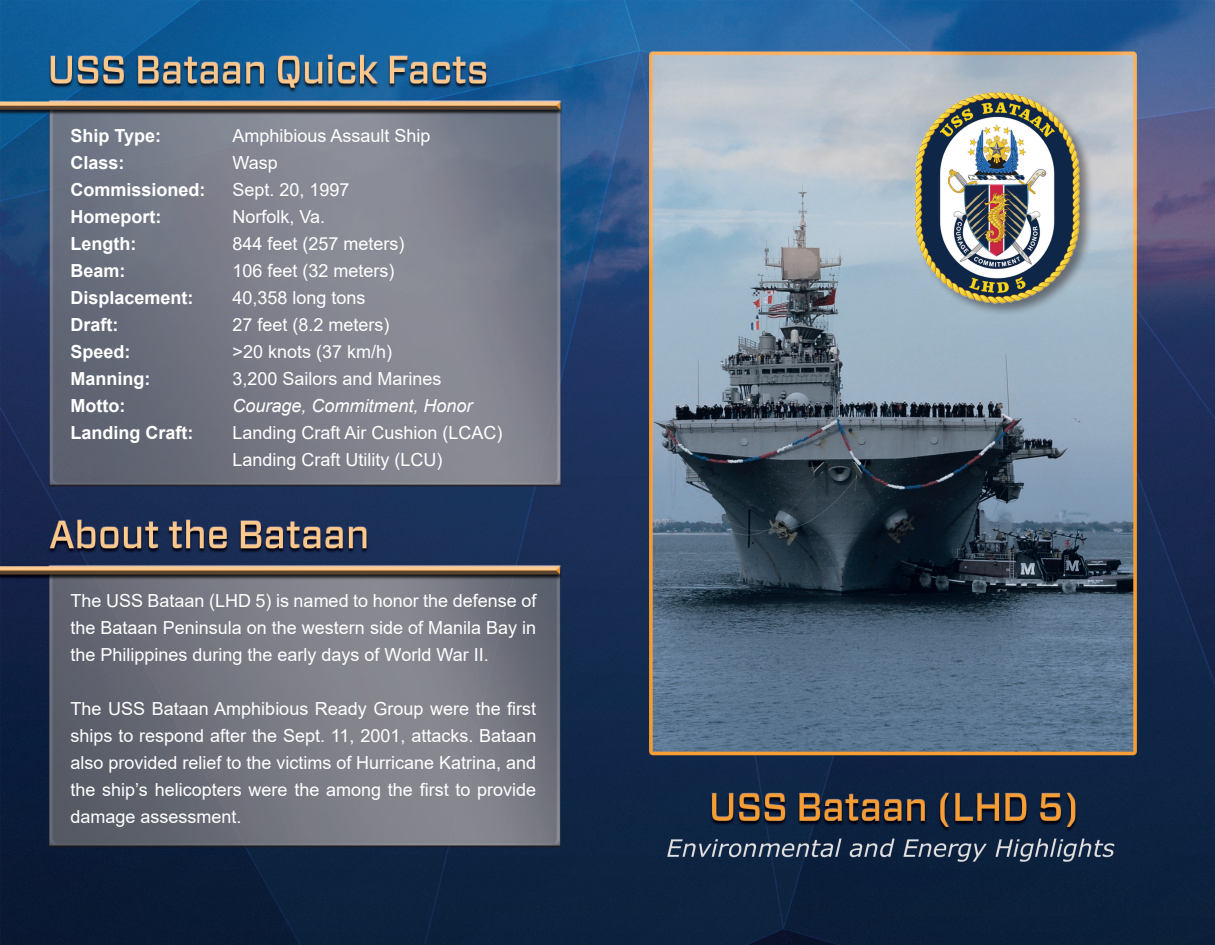
<style>
.page{position:relative;width:1215px;height:945px;background:#fff}
.page>*{position:absolute;margin:0;border:0;box-sizing:border-box;transform-origin:0 0}
.t1{font:18px/27px "Arial";color:#fff;text-align:justify}
.t2{font:700 18px "Arial";color:#fff}
.t3{font:italic 18px "Arial";color:#fff}
</style>
<div class="page">
<img style="left:0;top:0;width:1215px;height:945px">
<div style="left:914px;top:91px;width:180px;height:226px;background:#231f20;opacity:.5"></div>
<img style="left:912px;top:92px;width:170px;height:212px">
<p class="t2" style="left:70px;top:123px;width:92px">Ship Type:</p>
<p class="t1" style="left:232px;top:122px;width:200px">Amphibious Assault Ship</p>
<p class="t2" style="left:70px;top:150px;width:56px">Class:</p>
<p class="t1" style="left:232px;top:149px;width:47px">Wasp</p>
<p class="t2" style="left:70px;top:177px;width:137px">Commissioned:</p>
<p class="t1" style="left:232px;top:176px;width:119px">Sept. 20, 1997</p>
<p class="t2" style="left:70px;top:204px;width:92px">Homeport:</p>
<p class="t1" style="left:232px;top:203px;width:94px">Norfolk, Va.</p>
<p class="t2" style="left:70px;top:231px;width:67px">Length:</p>
<p class="t1" style="left:232px;top:230px;width:174px">844 feet (257 meters)</p>
<p class="t2" style="left:70px;top:258px;width:57px">Beam:</p>
<p class="t1" style="left:232px;top:257px;width:164px">106 feet (32 meters)</p>
<p class="t2" style="left:70px;top:285px;width:125px">Displacement:</p>
<p class="t1" style="left:232px;top:284px;width:135px">40,358 long tons</p>
<p class="t2" style="left:70px;top:312px;width:49px">Draft:</p>
<p class="t1" style="left:232px;top:311px;width:159px">27 feet (8.2 meters)</p>
<p class="t2" style="left:70px;top:339px;width:62px">Speed:</p>
<p class="t1" style="left:232px;top:338px;width:161px">&gt;20 knots (37 km/h)</p>
<p class="t2" style="left:70px;top:366px;width:81px">Manning:</p>
<p class="t1" style="left:232px;top:365px;width:211px">3,200 Sailors and Marines</p>
<p class="t2" style="left:70px;top:393px;width:56px">Motto:</p>
<p class="t3" style="left:232px;top:394px;width:242px">Courage, Commitment, Honor</p>
<p class="t2" style="left:70px;top:420px;width:124px">Landing Craft:</p>
<p class="t1" style="left:232px;top:419px;width:272px">Landing Craft Air Cushion (LCAC)<br>Landing Craft Utility (LCU)</p>
<p class="t1" style="left:70px;top:587px;width:467px">The USS Bataan (LHD 5) is named to honor the defense of the Bataan Peninsula on the western side of Manila Bay in the Philippines during the early days of World War II.</p>
<p class="t1" style="left:70px;top:695px;width:467px">The USS Bataan Amphibious Ready Group were the first ships to respond after the Sept. 11, 2001, attacks. Bataan also provided relief to the victims of Hurricane Katrina, and the ship’s helicopters were the among the first to provide damage assessment.</p>
</div>
